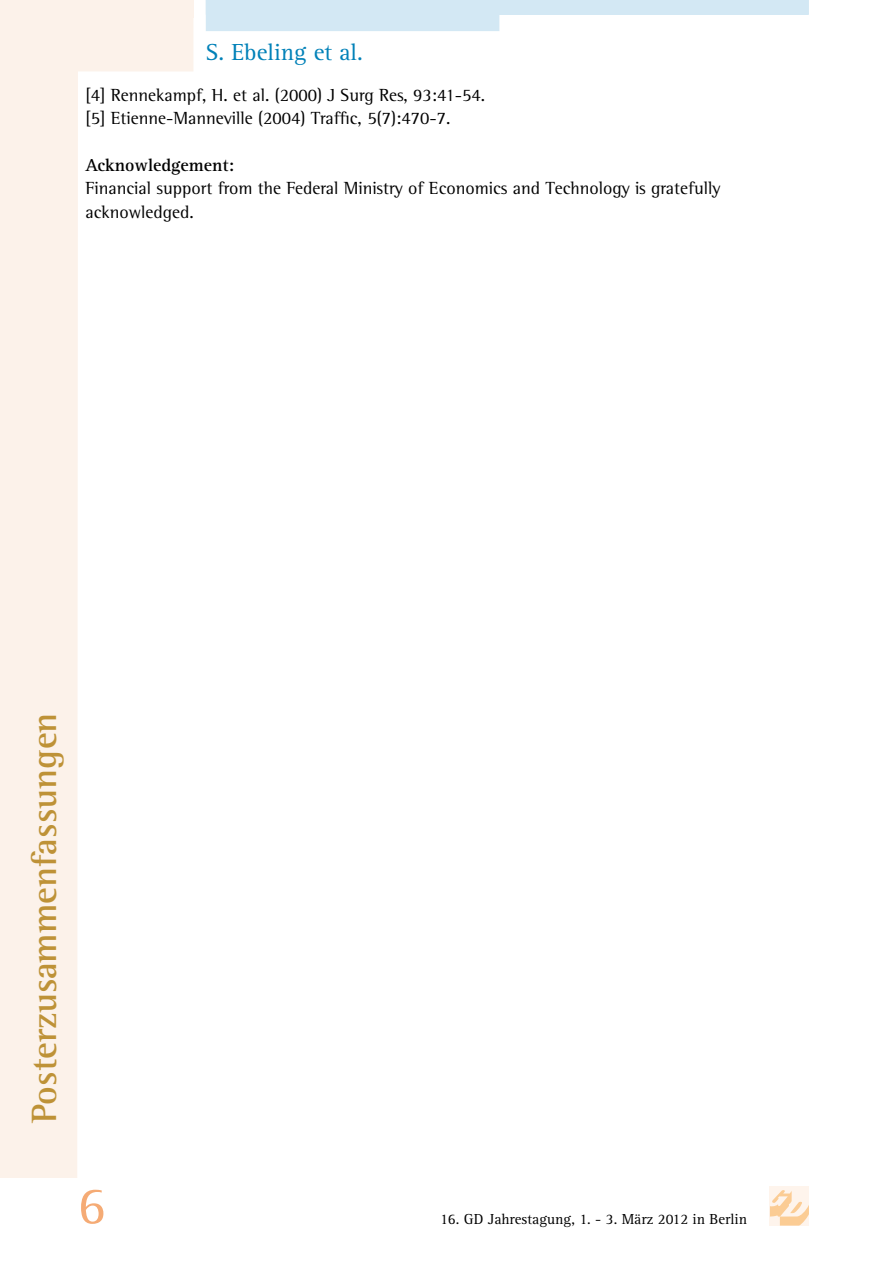
<style>
.page{position:relative;width:893px;height:1263px;background:#fff}
.page>*{position:absolute;margin:0;border:0;box-sizing:border-box;transform-origin:0 0}
.t1{font:54px "Agfa Rotis Serif";color:#f5ab75}
.t2{font:700 36px "Agfa Rotis Semi Serif";color:#be9237}
.t3{font:24px "Agfa Rotis Serif";color:#0081b8}
.t4{font:18px/23.4px "Agfa Rotis Semi Serif";color:#000}
.t5{font:700 18px "Agfa Rotis Serif";color:#000}
.t6{font:15px "Agfa Rotis Serif";color:#000}
</style>
<div class="page">
<div style="left:770px;top:1186px;width:39px;height:39px;background:#fef4ec"></div>
<svg style="left:770px;top:1190px;width:39px;height:35px"></svg>
<svg style="left:0;top:0;width:194px;height:1178px"></svg>
<div style="left:0;top:0;width:193px;height:17px;background:#fcf2ea"></div>
<svg style="left:206px;top:0;width:603px;height:31px"></svg>
<h3 class="t3" style="left:206px;top:39px;width:159px">S. Ebeling et al.</h3>
<p class="t4" style="left:85px;top:83px;width:401px">[4] Rennekampf, H. et al. (2000) J Surg Res, 93:41-54. [5] Etienne-Manneville (2004) Traffic, 5(7):470-7.</p>
<p class="t5" style="left:85px;top:154px;width:150px">Acknowledgement:</p>
<p class="t4" style="left:85px;top:177px;width:637px">Financial support from the Federal Ministry of Economics and Technology is gratefully acknowledged.</p>
<h2 class="t2" style="left:23px;top:1123px;width:411px;rotate:-90deg">Posterzusammenfassungen</h2>
<h1 class="t1" style="left:78px;top:1175px;width:30px">6</h1>
<p class="t6" style="left:440px;top:1210px;width:309px">16. GD Jahrestagung, 1. - 3. März 2012 in Berlin</p>
</div>
